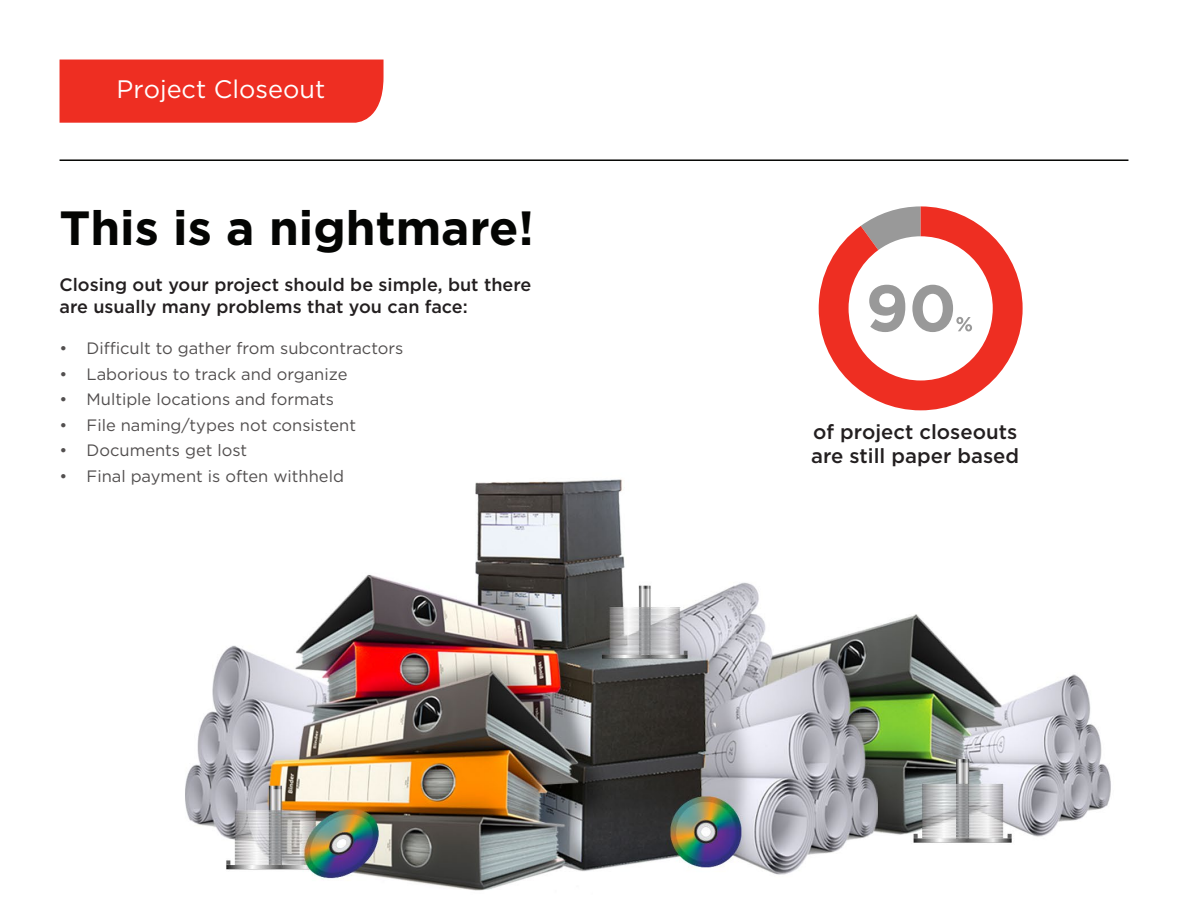
<style>
.page{position:relative;width:1188px;height:918px;background:#fff}
.page>*{position:absolute;margin:0;border:0;box-sizing:border-box;transform-origin:0 0}
.t1{font:700 48px "Gotham";color:#040503}
.t2{font:25.35px "Gotham";color:#fff}
.t3{font:500 20.4px/24.5px "Gotham";color:#231f20}
.t4{font:500 18px/21.6px "Gotham";color:#231f20}
.t5{font:16.5px "Gotham";color:#524f4f}
</style>
<div class="page">
<img style="left:185px;top:410px;width:926px;height:481px">
<div style="left:60px;top:60px;width:324px;height:63px;background:#ee2e22"></div>
<hr style="left:60px;top:159px;width:1068px;height:2px;background:#040503">
<svg style="left:819px;top:206px;width:204px;height:204px"></svg>
<h2 class="t2" style="left:117px;top:73px;width:210px">Project Closeout</h2>
<h1 class="t1" style="left:60px;top:196px;width:476px">This is a nightmare!</h1>
<p class="t4" style="left:60px;top:274px;width:473px">Closing out your project should be simple, but there are usually many problems that you can face:</p>
<p class="t5" style="left:60px;top:338px;width:345px">• Difficult to gather from subcontractors</p>
<p class="t5" style="left:60px;top:363px;width:289px">• Laborious to track and organize</p>
<p class="t5" style="left:60px;top:389px;width:276px">• Multiple locations and formats</p>
<p class="t5" style="left:60px;top:414px;width:298px">• File naming/types not consistent</p>
<p class="t5" style="left:60px;top:440px;width:189px">• Documents get lost</p>
<p class="t5" style="left:60px;top:465px;width:286px">• Final payment is often withheld</p>
<p class="t3" style="left:811px;top:419px;width:209px">of project closeouts are still paper based</p>
</div>
